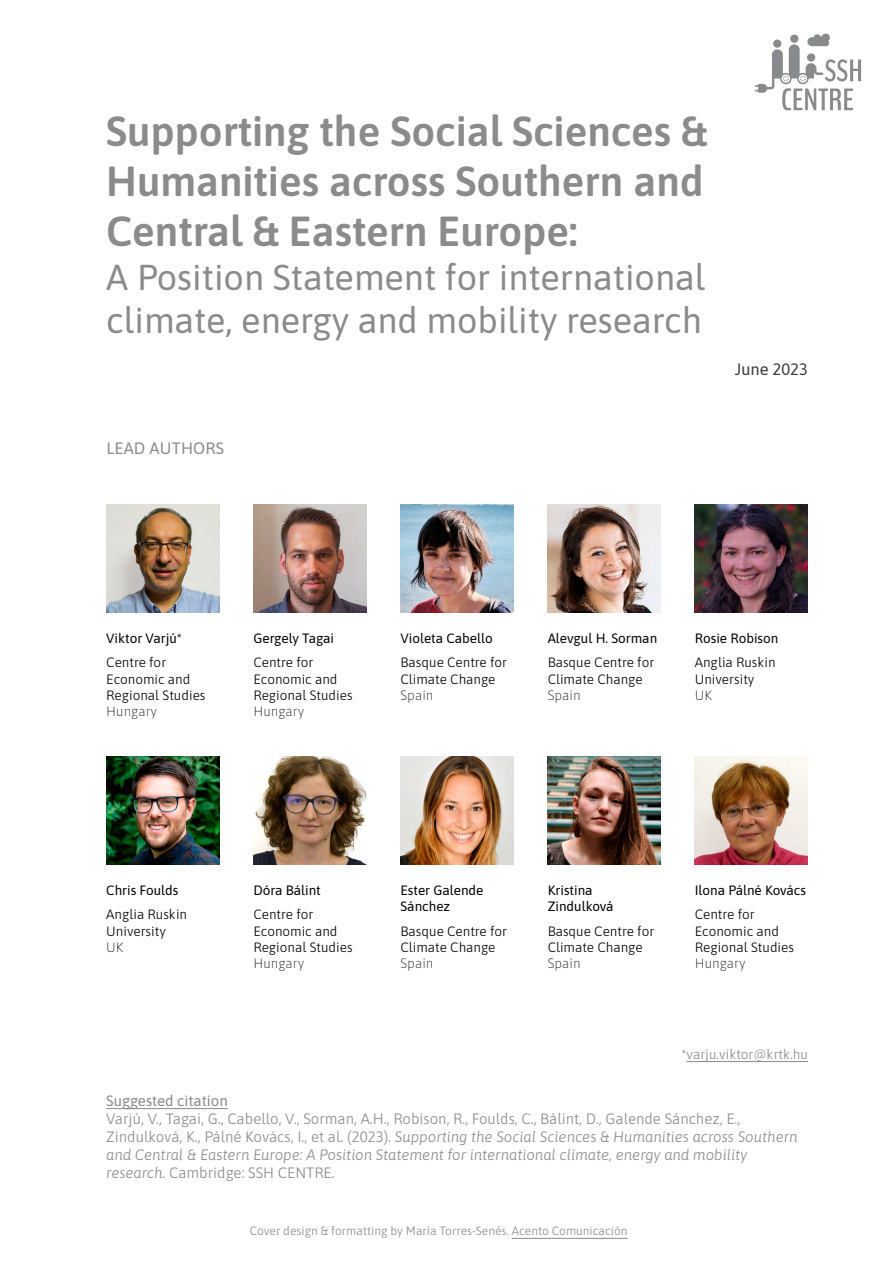
<style>
.page{position:relative;width:893px;height:1263px;background:#fff}
.page>*{position:absolute;margin:0;border:0;box-sizing:border-box;transform-origin:0 0}
.t1{font:600 42px/50.4px "Asap";color:#8b8a8c;text-align:justify}
.t2{font:36px/43.2px "Asap";color:#8b8a8c}
.t3{font:16.5px "Asap";letter-spacing:.01em;color:#8b8a8c}
.t4{font:16.5px "Asap";color:#3b3936}
.t5{font:300 15px/18px "Asap";color:#8b8a8c}
.t6{font:15px "Asap";color:#8b8a8c}
.t7{font:300 13.5px/16.2px "Asap";color:#000}
.t8{font:13.5px/16.2px "Asap";color:#000}
.t9{font:100 13.5px "Asap";color:#000}
.t10{font:300 13.5px "Asap";color:#878b8d}
.t11{font:300 12px "Asap";color:#8b8a8c}
.s1{color:#8b8a8c}
.s2{font-style:italic}
.s3{color:#878b8d}
</style>
<div class="page">
<hr style="left:687px;top:1061px;width:121px;height:1px;background:#878b8d">
<hr style="left:106px;top:1108px;width:122px;height:1px;background:#8b8a8c">
<hr style="left:512px;top:1238px;width:116px;height:1px;background:#878b8d">
<svg style="left:755px;top:34px;width:106px;height:76px"></svg>
<img style="left:106px;top:504px;width:113px;height:108px">
<img style="left:106px;top:756px;width:113px;height:108px">
<img style="left:253px;top:504px;width:114px;height:108px">
<img style="left:253px;top:756px;width:114px;height:108px">
<img style="left:401px;top:504px;width:113px;height:108px">
<img style="left:548px;top:756px;width:113px;height:108px">
<img style="left:548px;top:504px;width:113px;height:108px">
<img style="left:401px;top:756px;width:113px;height:108px">
<img style="left:695px;top:504px;width:113px;height:108px">
<img style="left:695px;top:756px;width:113px;height:108px">
<h1 class="t1" style="left:106px;top:103px;width:603px">Supporting the Social Sciences &amp; Humanities across Southern and Central &amp; Eastern Europe:</h1>
<h2 class="t2" style="left:106px;top:253px;width:601px">A Position Statement for international climate, energy and mobility research</h2>
<p class="t3" style="left:106px;top:436px;width:119px">LEAD AUTHORS</p>
<p class="t4" style="left:735px;top:358px;width:75px">June 2023</p>
<p class="t8" style="left:106px;top:629px;width:77px">Viktor Varjú*</p>
<p class="t7" style="left:106px;top:654px;width:101px">Centre for<br>Economic and<br>Regional Studies</p>
<p class="t9" style="left:106px;top:702px;width:52px">Hungary</p>
<p class="t8" style="left:253px;top:629px;width:82px">Gergely Tagai</p>
<p class="t7" style="left:253px;top:654px;width:101px">Centre for<br>Economic and<br>Regional Studies</p>
<p class="t9" style="left:253px;top:702px;width:52px">Hungary</p>
<p class="t8" style="left:401px;top:629px;width:94px">Violeta Cabello</p>
<p class="t7" style="left:401px;top:654px;width:108px">Basque Centre for<br>Climate Change</p>
<p class="t9" style="left:401px;top:686px;width:34px">Spain</p>
<p class="t8" style="left:548px;top:629px;width:111px">Alevgul H. Sorman</p>
<p class="t7" style="left:548px;top:654px;width:108px">Basque Centre for<br>Climate Change</p>
<p class="t9" style="left:548px;top:686px;width:34px">Spain</p>
<p class="t8" style="left:695px;top:629px;width:85px">Rosie Robison</p>
<p class="t7" style="left:695px;top:654px;width:82px">Anglia Ruskin<br>University</p>
<p class="t9" style="left:695px;top:686px;width:19px">UK</p>
<p class="t8" style="left:106px;top:881px;width:73px">Chris Foulds</p>
<p class="t7" style="left:106px;top:906px;width:82px">Anglia Ruskin<br>University</p>
<p class="t9" style="left:106px;top:938px;width:19px">UK</p>
<p class="t8" style="left:253px;top:881px;width:69px">Dóra Bálint</p>
<p class="t7" style="left:253px;top:906px;width:101px">Centre for<br>Economic and<br>Regional Studies</p>
<p class="t9" style="left:253px;top:954px;width:52px">Hungary</p>
<p class="t8" style="left:401px;top:881px;width:84px">Ester Galende<br>Sánchez</p>
<p class="t7" style="left:401px;top:922px;width:108px">Basque Centre for<br>Climate Change</p>
<p class="t9" style="left:401px;top:954px;width:34px">Spain</p>
<p class="t8" style="left:548px;top:881px;width:67px">Kristina<br>Zindulková</p>
<p class="t7" style="left:548px;top:922px;width:108px">Basque Centre for<br>Climate Change</p>
<p class="t9" style="left:548px;top:954px;width:34px">Spain</p>
<p class="t8" style="left:695px;top:881px;width:113px">Ilona Pálné Kovács</p>
<p class="t7" style="left:695px;top:906px;width:101px">Centre for<br>Economic and<br>Regional Studies</p>
<p class="t9" style="left:695px;top:954px;width:52px">Hungary</p>
<p class="t10" style="left:681px;top:1044px;width:128px"><span class="s1">*</span>varju.viktor@krtk.hu</p>
<p class="t6" style="left:106px;top:1090px;width:123px">Suggested citation</p>
<p class="t5" style="left:106px;top:1109px;width:693px">Varjú, V., Tagai, G., Cabello, V., Sorman, A.H., Robison, R., Foulds, C., Bálint, D., Galende Sánchez, E., Zindulková, K., Pálné Kovács, I., et al. (2023). <span class="s2">Supporting the Social Sciences &amp; Humanities across Southern and Central &amp; Eastern Europe: A Position Statement for international climate, energy and mobility research.</span> Cambridge: SSH CENTRE.</p>
<p class="t11" style="left:250px;top:1223px;width:379px">Cover design &amp; formatting by María Torres-Senés. <span class="s3">Acento Comunicación</span></p>
</div>
